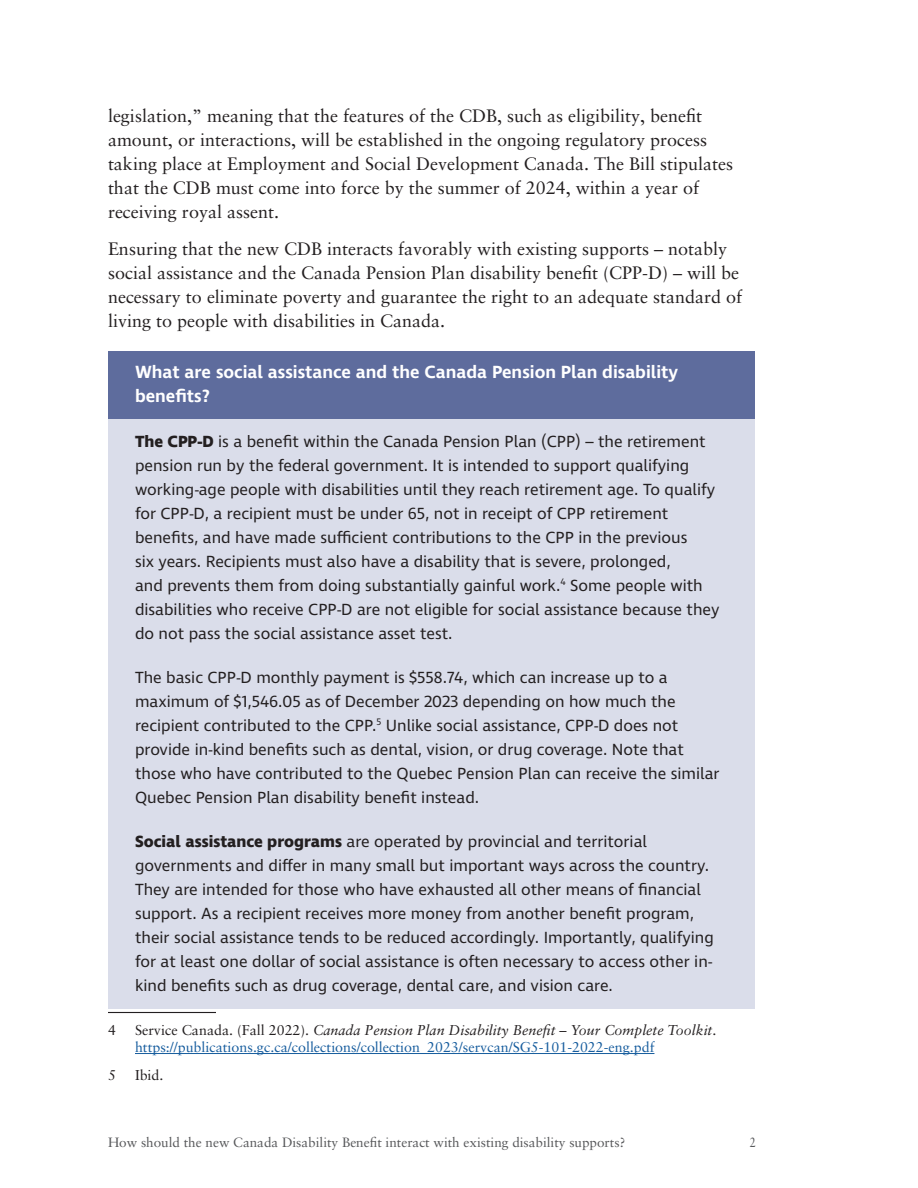
<style>
.page{position:relative;width:918px;height:1188px;background:#fff}
.page>*{position:absolute;margin:0;border:0;box-sizing:border-box;transform-origin:0 0}
.Body_copy_-_bigger{font:18px/24px "Sabon LT Pro";color:#231f20}
._60__blue_background{font:600 18px/24px "Ingra";color:#fff}
._10__blue_background{font:16.5px/24px "Ingra";color:#231f20}
.footnote{font:14.25px/17.1px "Sabon LT Pro";color:#175d9e}
.footnote-2{font:14.25px "Sabon LT Pro";color:#231f20}
.t1{font:13.5px "Sabon LT Pro";color:#57585a}
.t2{font:13.5px "Sabon LT Pro";color:#57585a;scale:.8 1}
.s1{font-weight:700}
.s2{color:#231f20}
.s3{font-style:italic;color:#231f20}
</style>
<div class="page">
<div style="left:109px;top:351px;width:646px;height:69px;background:#5e6c9d"></div>
<div style="left:109px;top:420px;width:646px;height:236px;background:#daddea"></div>
<div style="left:109px;top:656px;width:646px;height:164px;background:#daddea"></div>
<div style="left:109px;top:820px;width:646px;height:188px;background:#daddea"></div>
<hr style="left:108px;top:1012px;width:108px;height:1px;background:#231f20">
<hr style="left:135px;top:1053px;width:519px;height:1px;background:#175d9e">
<p class="Body_copy_-_bigger" style="left:108px;top:103px;width:627px">legislation,” meaning that the features of the CDB, such as eligibility, benefit amount, or interactions, will be established in the ongoing regulatory process taking place at Employment and Social Development Canada. The Bill stipulates that the CDB must come into force by the summer of 2024, within a year of receiving royal assent.</p>
<p class="Body_copy_-_bigger" style="left:108px;top:237px;width:636px">Ensuring that the new CDB interacts favorably with existing supports – notably social assistance and the Canada Pension Plan disability benefit (CPP-D) – will be necessary to eliminate poverty and guarantee the right to an adequate standard of living to people with disabilities in Canada.</p>
<p class="_60__blue_background" style="left:135px;top:361px;width:545px">What are social assistance and the Canada Pension Plan disability benefits?</p>
<p class="_10__blue_background" style="left:135px;top:430px;width:586px"><span class="s1">The CPP-D</span> is a benefit within the Canada Pension Plan (CPP) – the retirement pension run by the federal government. It is intended to support qualifying working-age people with disabilities until they reach retirement age. To qualify for CPP-D, a recipient must be under 65, not in receipt of CPP retirement benefits, and have made sufficient contributions to the CPP in the previous<br>six years. Recipients must also have a disability that is severe, prolonged,<br>and prevents them from doing substantially gainful work.<sup>4</sup> Some people with disabilities who receive CPP-D are not eligible for social assistance because they do not pass the social assistance asset test.</p>
<p class="_10__blue_background" style="left:135px;top:666px;width:586px">The basic CPP-D monthly payment is $558.74, which can increase up to a maximum of $1,546.05 as of December 2023 depending on how much the recipient contributed to the CPP.<sup>5</sup> Unlike social assistance, CPP-D does not provide in-kind benefits such as dental, vision, or drug coverage. Note that those who have contributed to the Quebec Pension Plan can receive the similar Quebec Pension Plan disability benefit instead.</p>
<p class="_10__blue_background" style="left:135px;top:830px;width:580px"><span class="s1">Social assistance programs</span> are operated by provincial and territorial governments and differ in many small but important ways across the country.<br>They are intended for those who have exhausted all other means of financial support. As a recipient receives more money from another benefit program, their social assistance tends to be reduced accordingly. Importantly, qualifying for at least one dollar of social assistance is often necessary to access other in&shy;kind benefits such as drug coverage, dental care, and vision care.</p>
<p class="footnote-2" style="left:108px;top:1021px;width:9px">4</p>
<p class="footnote" style="left:135px;top:1021px;width:583px"><span class="s2">Service Canada. (Fall 2022).</span> <span class="s3">Canada Pension Plan Disability Benefit – Your Complete Toolkit</span><span class="s2">. </span>https://publications.gc.ca/collections/collection_2023/servcan/SG5-101-2022-eng.pdf</p>
<p class="footnote-2" style="left:108px;top:1066px;width:9px">5</p>
<p class="footnote-2" style="left:135px;top:1066px;width:30px">Ibid.</p>
<p class="t1" style="left:108px;top:1134px;width:519px">How should the new Canada Disability Benefit interact with existing disability supports?</p>
<p class="t2" style="left:750px;top:1134px;width:9px">2</p>
</div>
